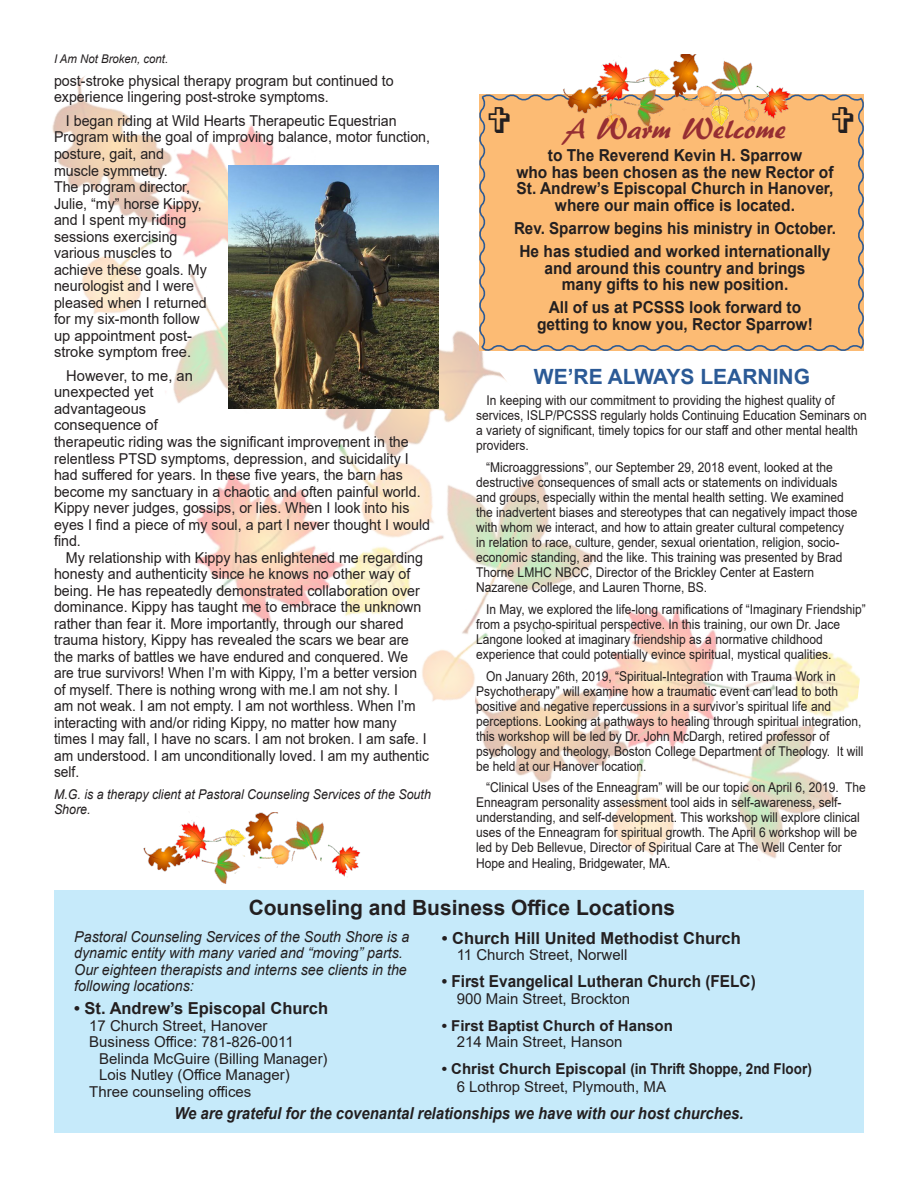
<style>
.page{position:relative;width:918px;height:1188px;background:#fff}
.page>*{position:absolute;margin:0;border:0;box-sizing:border-box;transform-origin:0 0}
.t1{font:30px "ARBERKLEY";color:#962e33}
.t2{font:700 21px "Arial";color:#231f20}
.t3{font:700 21px "Arial";color:#2b5a96}
.t4{font:700 16.5px/16.5px "Arial";color:#231f20;text-align:center;scale:.94 1}
.t5{font:italic 700 16.5px "Arial";color:#231f20;scale:.9 1}
.t6{font:700 16.5px "Arial";color:#231f20}
.t7{font:700 16.5px "Arial";color:#231f20;scale:.92 1}
.t8{font:700 16.5px "Arial";color:#231f20;scale:.93 1}
.t9{font:15px/16.5px "Arial";color:#231f20;scale:.95 1}
.t10{font:15px/16.6px "Arial";color:#231f20}
.t11{font:italic 15px/16.5px "Arial";color:#231f20;scale:.95 1}
.t12{font:700 15px "Arial";color:#231f20}
.t13{font:13.5px/15px "Arial";color:#231f20;scale:.89 1}
.t14{font:italic 13.5px/15px "Arial";color:#231f20;scale:.92 1}
.t15{font:italic 12px "Arial";color:#231f20;scale:.95 1}
</style>
<div class="page">
<img style="left:52px;top:76px;width:534px;height:625px">
<img style="left:460px;top:552px;width:400px;height:308px">
<div style="left:54px;top:890px;width:809px;height:243px;background:#c6eafa"></div>
<div style="left:477px;top:92px;width:387px;height:261px;background:#fcbb74"></div>
<img style="left:550px;top:55px;width:251px;height:79px">
<img style="left:166px;top:470px;width:208px;height:167px">
<img style="left:143px;top:812px;width:218px;height:72px">
<img style="left:229px;top:166px;width:209px;height:242px">
<svg style="left:489px;top:106px;width:21px;height:27px"></svg>
<svg style="left:832px;top:106px;width:21px;height:27px"></svg>
<p class="t15" style="left:54px;top:52px;width:122px">I Am Not Broken, cont.</p>
<p class="t9" style="left:54px;top:72px;width:359px">post-stroke physical therapy program but continued to experience lingering post-stroke symptoms.</p>
<p class="t9" style="left:54px;top:112px;width:397px;text-indent:12px">I began riding at Wild Hearts Therapeutic Equestrian<br>Program with the goal of improving balance, motor function, posture, gait, and<br>muscle symmetry.<br>The program director,<br>Julie, “my” horse Kippy,<br>and I spent my riding<br>sessions exercising<br>various muscles to<br>achieve these goals. My<br>neurologist and I were<br>pleased when I returned<br>for my six-month follow<br>up appointment post-<br>stroke symptom free.</p>
<p class="t10" style="left:66px;top:367px;width:128px">However, to me, an</p>
<p class="t10" style="left:54px;top:383px;width:378px">unexpected yet<br>advantageous<br>consequence of<br>therapeutic riding was the significant improvement in the relentless PTSD symptoms, depression, and suicidality I had suffered for years. In these five years, the barn has become my sanctuary in a chaotic and often painful world.<br>Kippy never judges, gossips, or lies. When I look into his eyes I find a piece of my soul, a part I never thought I would find.</p>
<p class="t9" style="left:54px;top:549px;width:396px;text-indent:12px">My relationship with Kippy has enlightened me regarding honesty and authenticity since he knows no other way of being. He has repeatedly demonstrated collaboration over dominance. Kippy has taught me to embrace the unknown rather than fear it. More importantly, through our shared trauma history, Kippy has revealed the scars we bear are the marks of battles we have endured and conquered. We are true survivors! When I’m with Kippy, I’m a better version of myself. There is nothing wrong with me.I am not shy. I<br>am not weak. I am not empty. I am not worthless. When I’m interacting with and/or riding Kippy, no matter how many times I may fall, I have no scars. I am not broken. I am safe. I am understood. I am unconditionally loved. I am my authentic self.</p>
<p class="t14" style="left:54px;top:787px;width:411px">M.G. is a therapy client at Pastoral Counseling Services of the South<br>Shore.</p>
<p class="t1" style="left:564px;top:110px;width:223px">A Warm Welcome</p>
<p class="t4" style="left:548px;top:147px;width:272px">to The Reverend Kevin H. Sparrow</p>
<p class="t4" style="left:516px;top:164px;width:339px">who has been chosen as the new Rector of</p>
<p class="t4" style="left:517px;top:180px;width:339px">St. Andrew’s Episcopal Church in Hanover, where our main office is located.</p>
<p class="t7" style="left:514px;top:216px;width:351px">Rev. Sparrow begins his ministry in October.</p>
<p class="t4" style="left:519px;top:243px;width:333px">He has studied and worked internationally</p>
<p class="t4" style="left:544px;top:260px;width:279px">and around this country and brings</p>
<p class="t4" style="left:562px;top:276px;width:243px">many gifts to his new position.</p>
<p class="t4" style="left:549px;top:299px;width:270px">All of us at PCSSS look forward to</p>
<p class="t4" style="left:537px;top:316px;width:295px">getting to know you, Rector Sparrow!</p>
<p class="t3" style="left:534px;top:361px;width:278px">WE’RE ALWAYS LEARNING</p>
<p class="t13" style="left:476px;top:393px;width:440px;text-indent:10px">In keeping with our commitment to providing the highest quality of services, ISLP/PCSSS regularly holds Continuing Education Seminars on a variety of significant, timely topics for our staff and other mental health providers.</p>
<p class="t13" style="left:476px;top:460px;width:430px;text-indent:10px">“Microaggressions”, our September 29, 2018 event, looked at the destructive consequences of small acts or statements on individuals and groups, especially within the mental health setting. We examined the inadvertent biases and stereotypes that can negatively impact those with whom we interact, and how to attain greater cultural competency<br>in relation to race, culture, gender, sexual orientation, religion, socio&shy;economic standing, and the like. This training was presented by Brad Thorne LMHC NBCC, Director of the Brickley Center at Eastern Nazarene College, and Lauren Thorne, BS.</p>
<p class="t13" style="left:476px;top:601px;width:439px;text-indent:10px">In May, we explored the life-long ramifications of “Imaginary Friendship” from a psycho-spiritual perspective. In this training, our own Dr. Jace Langone looked at imaginary friendship as a normative childhood experience that could potentially evince spiritual, mystical qualities.</p>
<p class="t13" style="left:476px;top:668px;width:437px;text-indent:10px">On January 26th, 2019, “Spiritual-Integration with Trauma Work in Psychotherapy” will examine how a traumatic event can lead to both positive and negative repercussions in a survivor’s spiritual life and perceptions. Looking at pathways to healing through spiritual integration, this workshop will be led by Dr. John McDargh, retired professor of psychology and theology, Boston College Department of Theology. It will be held at our Hanover location.</p>
<p class="t13" style="left:476px;top:780px;width:439px;text-indent:10px">“Clinical Uses of the Enneagram” will be our topic on April 6, 2019. The Enneagram personality assessment tool aids in self-awareness, self&shy;understanding, and self-development. This workshop will explore clinical uses of the Enneagram for spiritual growth. The April 6 workshop will be led by Deb Bellevue, Director of Spiritual Care at The Well Center for Hope and Healing, Bridgewater, MA.</p>
<p class="t2" style="left:249px;top:893px;width:428px">Counseling and Business Office Locations</p>
<p class="t6" style="left:442px;top:926px;width:301px">• Church Hill United Methodist Church</p>
<p class="t10" style="left:457px;top:947px;width:172px">11 Church Street, Norwell</p>
<p class="t8" style="left:442px;top:970px;width:339px">• First Evangelical Lutheran Church (FELC)</p>
<p class="t10" style="left:457px;top:990px;width:175px">900 Main Street, Brockton</p>
<p class="t12" style="left:442px;top:1015px;width:233px">• First Baptist Church of Hanson</p>
<p class="t10" style="left:457px;top:1034px;width:167px">214 Main Street, Hanson</p>
<p class="t12" style="left:442px;top:1059px;width:372px">• Christ Church Episcopal (in Thrift Shoppe, 2nd Floor)</p>
<p class="t10" style="left:457px;top:1079px;width:211px">6 Lothrop Street, Plymouth, MA</p>
<p class="t11" style="left:74px;top:928px;width:354px">Pastoral Counseling Services of the South Shore is a dynamic entity with many varied and “moving” parts.</p>
<p class="t11" style="left:74px;top:961px;width:352px">Our eighteen therapists and interns see clients in the following locations:</p>
<p class="t6" style="left:74px;top:997px;width:255px">• St. Andrew’s Episcopal Church</p>
<p class="t10" style="left:89px;top:1017px;width:180px">17 Church Street, Hanover</p>
<p class="t10" style="left:89px;top:1034px;width:206px">Business Office: 781-826-0011</p>
<p class="t10" style="left:99px;top:1050px;width:230px">Belinda McGuire (Billing Manager)</p>
<p class="t10" style="left:99px;top:1067px;width:192px">Lois Nutley (Office Manager)</p>
<p class="t10" style="left:89px;top:1083px;width:164px">Three counseling offices</p>
<p class="t5" style="left:174px;top:1103px;width:634px">We are grateful for the covenantal relationships we have with our host churches.</p>
</div>
